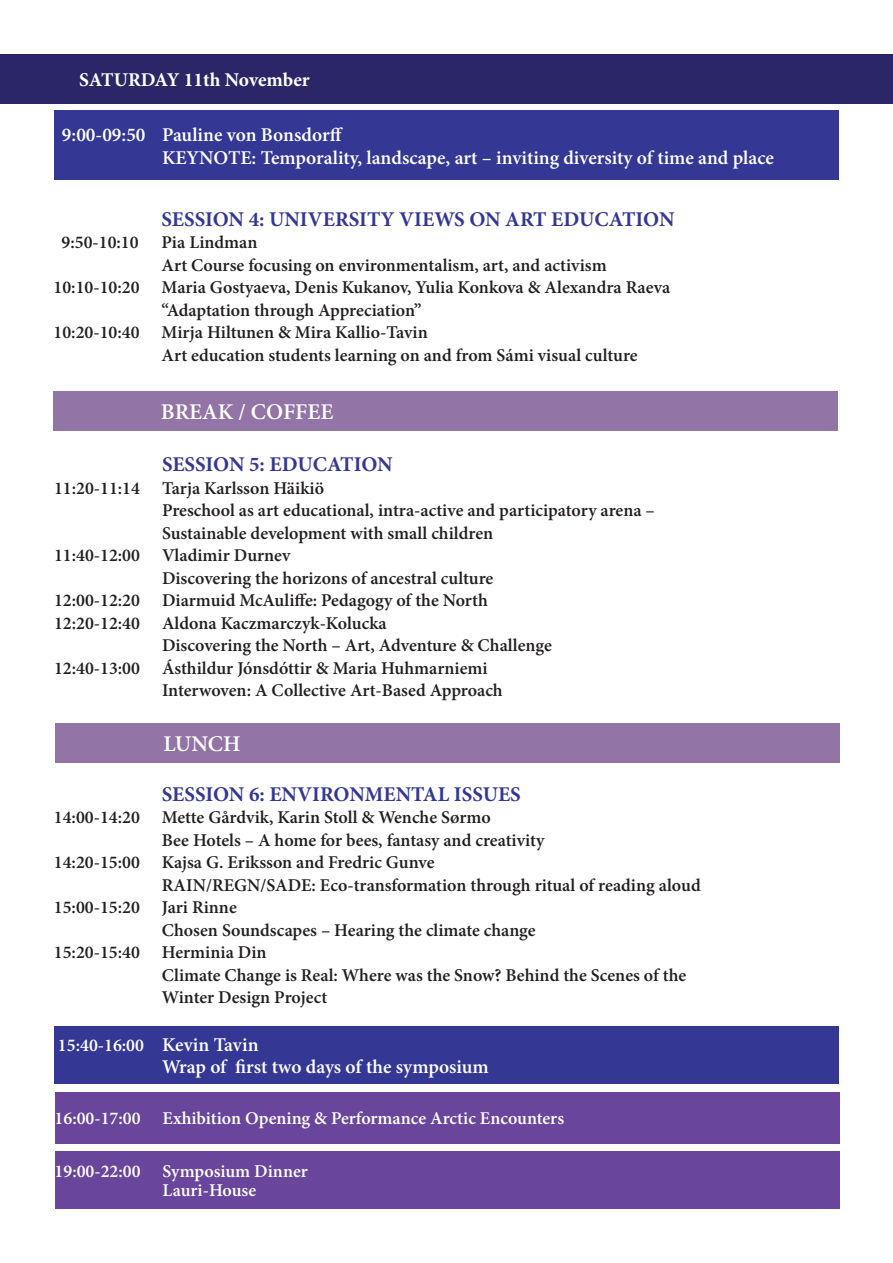
<style>
.page{position:relative;width:893px;height:1263px;background:#fff}
.page>*{position:absolute;margin:0;border:0;box-sizing:border-box;transform-origin:0 0}
.t1{font:600 22.5px "Minion Pro";color:#fff}
.t2{font:700 21px "Minion Pro";color:#343894}
.t3{font:600 19.5px/22.5px "Minion Pro";color:#fff}
.t4{font:700 19.5px "Minion Pro";letter-spacing:-.005em;color:#fff}
.t5{font:600 18px "Minion Pro";color:#231f20}
.t6{font:600 18px/19.5px "Minion Pro";color:#fff}
.s1{font-size:19.5px}
</style>
<div class="page">
<div style="left:0;top:54px;width:893px;height:49px;background:#2b2767"></div>
<div style="left:54px;top:111px;width:785px;height:69px;background:#343894"></div>
<div style="left:53px;top:391px;width:785px;height:39px;background:#9374a6"></div>
<div style="left:55px;top:724px;width:785px;height:39px;background:#9374a6"></div>
<div style="left:54px;top:1026px;width:785px;height:57px;background:#343894"></div>
<div style="left:55px;top:1092px;width:785px;height:52px;background:#69459b"></div>
<div style="left:55px;top:1151px;width:785px;height:58px;background:#69459b"></div>
<p class="t4" style="left:79px;top:66px;width:232px">SATURDAY 11th November</p>
<p class="t3" style="left:162px;top:124px;width:614px;text-indent:-100px">9:00-09:50 Pauline von Bonsdorff<br>KEYNOTE: Temporality, landscape, art – inviting diversity of time and place</p>
<p class="t2" style="left:162px;top:204px;width:514px">SESSION 4: UNIVERSITY VIEWS ON ART EDUCATION</p>
<p class="t5" style="left:62px;top:230px;width:79px">9:50-10:10</p>
<p class="t5" style="left:162px;top:230px;width:97px">Pia Lindman</p>
<p class="t5" style="left:162px;top:253px;width:447px">Art Course focusing on environmentalism, art, and activism</p>
<p class="t5" style="left:54px;top:275px;width:618px">10:10-10:20 Maria Gostyaeva, Denis Kukanov, Yulia Konkova &amp; Alexandra Raeva</p>
<p class="t5" style="left:162px;top:298px;width:261px">“Adaptation through Appreciation”</p>
<p class="t5" style="left:54px;top:320px;width:376px">10:20-10:40 Mirja Hiltunen &amp; Mira Kallio-Tavin</p>
<p class="t5" style="left:162px;top:343px;width:478px">Art education students learning on and from Sámi visual culture</p>
<p class="t1" style="left:161px;top:396px;width:174px">BREAK / COFFEE</p>
<p class="t2" style="left:162px;top:450px;width:232px">SESSION 5: EDUCATION</p>
<p class="t5" style="left:54px;top:475px;width:272px">11:20-11:14 Tarja Karlsson Häikiö</p>
<p class="t5" style="left:162px;top:498px;width:494px">Preschool as art educational, intra-active and participatory arena –</p>
<p class="t5" style="left:162px;top:520px;width:333px">Sustainable development with small children</p>
<p class="t5" style="left:54px;top:543px;width:238px">11:40-12:00 Vladimir Durnev</p>
<p class="t5" style="left:162px;top:565px;width:333px">Discovering the horizons of ancestral culture</p>
<p class="t5" style="left:54px;top:588px;width:435px">12:00-12:20 Diarmuid McAuliffe: Pedagogy of the North</p>
<p class="t5" style="left:54px;top:610px;width:334px">12:20-12:40 Aldona Kaczmarczyk-Kolucka</p>
<p class="t5" style="left:162px;top:633px;width:391px">Discovering the North – Art, Adventure &amp; Challenge</p>
<p class="t5" style="left:54px;top:655px;width:435px">12:40-13:00 Ásthildur Jónsdóttir &amp; Maria Huhmarniemi</p>
<p class="t5" style="left:162px;top:678px;width:342px">Interwoven: A Collective Art-Based Approach</p>
<p class="t1" style="left:163px;top:729px;width:79px">LUNCH</p>
<p class="t2" style="left:162px;top:779px;width:360px">SESSION 6: ENVIRONMENTAL ISSUES</p>
<p class="t5" style="left:54px;top:805px;width:439px">14:00-14:20 Mette Gårdvik, Karin Stoll &amp; Wenche Sørmo</p>
<p class="t5" style="left:162px;top:828px;width:384px">Bee Hotels – A home for bees, fantasy and creativity</p>
<p class="t5" style="left:54px;top:850px;width:382px">14:20-15:00 Kajsa G. Eriksson and Fredric Gunve</p>
<p class="t5" style="left:162px;top:873px;width:540px">RAIN/REGN/SADE: Eco-transformation through ritual of reading aloud</p>
<p class="t5" style="left:54px;top:895px;width:184px">15:00-15:20 Jari Rinne</p>
<p class="t5" style="left:162px;top:918px;width:375px">Chosen Soundscapes – Hearing the climate change</p>
<p class="t5" style="left:54px;top:940px;width:214px">15:20-15:40 Herminia Din</p>
<p class="t5" style="left:162px;top:963px;width:526px">Climate Change is Real: Where was the Snow? Behind the Scenes of the</p>
<p class="t5" style="left:162px;top:985px;width:167px">Winter Design Project</p>
<p class="t6" style="left:58px;top:1035px;width:202px">15:40-16:00 <span class="s1">Kevin Tavin</span></p>
<p class="t3" style="left:162px;top:1055px;width:328px">Wrap of first two days of the symposium</p>
<p class="t6" style="left:55px;top:1109px;width:511px">16:00-17:00 Exhibition Opening &amp; Performance Arctic Encounters</p>
<p class="t6" style="left:163px;top:1161px;width:147px;text-indent:-108px">19:00-22:00 Symposium Dinner<br>Lauri-House</p>
</div>
